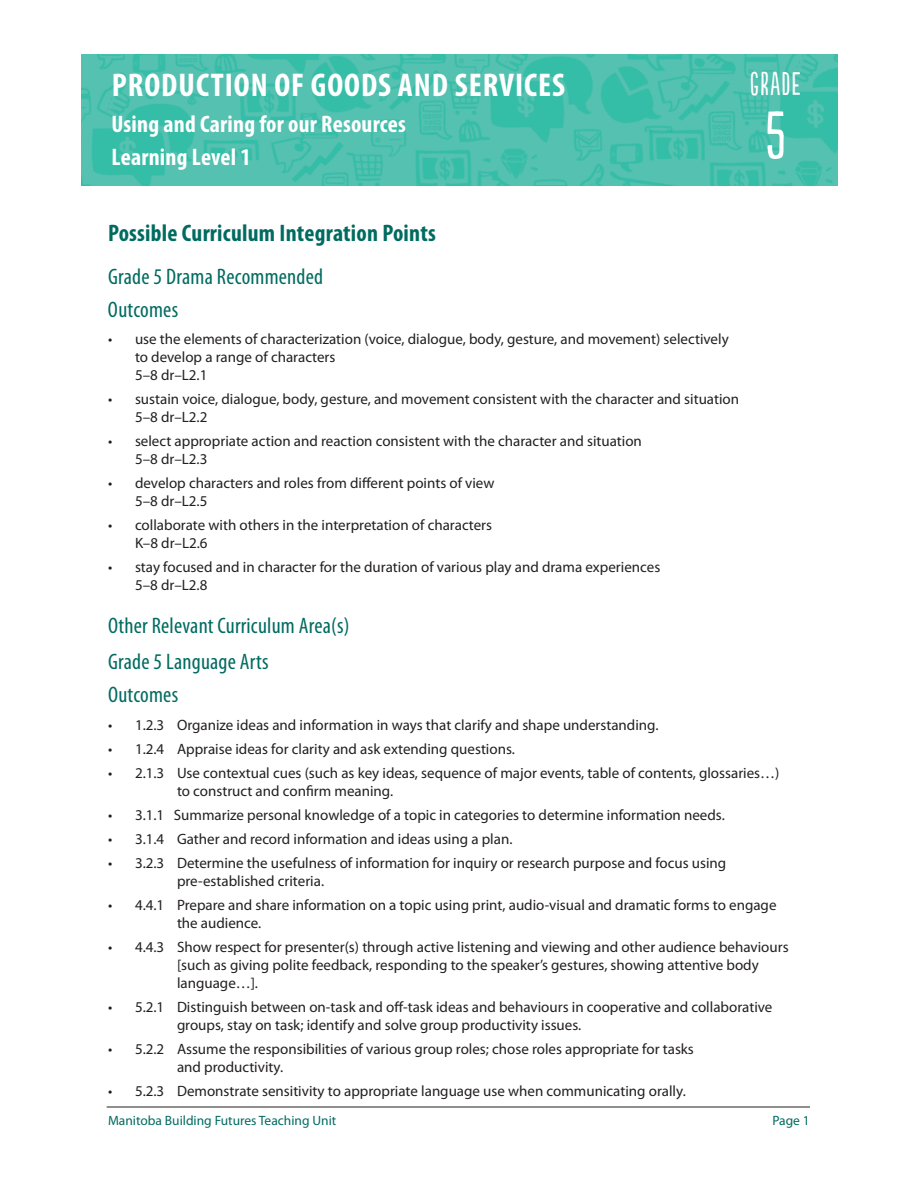
<style>
.page{position:relative;width:918px;height:1188px;background:#fff}
.page>*{position:absolute;margin:0;border:0;box-sizing:border-box;transform-origin:0 0}
.t1{font:62.85px "Populaire";color:#fff}
.t2{font:700 condensed 33px "Myriad Pro";letter-spacing:.03em;color:#fff}
.t3{font:30.75px "Populaire";letter-spacing:.05em;color:#fff}
.t4{font:700 condensed 24px/33px "Myriad Pro";letter-spacing:.01em;color:#fff}
.t5{font:700 condensed 24px "Myriad Pro";letter-spacing:.01em;color:#006b60}
.t6{font:condensed 22.5px/33px "Myriad Pro";letter-spacing:.01em;color:#006b60}
.t7{font:15px/18px "Myriad Pro";color:#231f20}
.t8{font:13.5px "Myriad Pro";color:#006b60}
</style>
<div class="page">
<hr style="left:107px;top:1107px;width:703px;height:1px;background:#231f20">
<img style="left:81px;top:54px;width:756px;height:132px">
<h2 class="t2" style="left:112px;top:73px;width:455px">PRODUCTION OF GOODS AND SERVICES</h2>
<h3 class="t4" style="left:112px;top:109px;width:296px">Using and Caring for our Resources<br>Learning Level 1</h3>
<h3 class="t3" style="left:750px;top:67px;width:52px">GRADE</h3>
<h1 class="t1" style="left:765px;top:99px;width:22px">5</h1>
<h3 class="t5" style="left:108px;top:224px;width:329px">Possible Curriculum Integration Points</h3>
<h3 class="t6" style="left:108px;top:262px;width:217px">Grade 5 Drama Recommended<br>Outcomes</h3>
<p class="t7" style="left:135px;top:331px;width:595px;text-indent:-27px">• use the elements of characterization (voice, dialogue, body, gesture, and movement) selectively to develop a range of characters<br>5–8 dr–L2.1</p>
<p class="t7" style="left:135px;top:391px;width:606px;text-indent:-27px">• sustain voice, dialogue, body, gesture, and movement consistent with the character and situation<br>5–8 dr–L2.2</p>
<p class="t7" style="left:135px;top:434px;width:508px;text-indent:-27px">• select appropriate action and reaction consistent with the character and situation<br>5–8 dr–L2.3</p>
<p class="t7" style="left:135px;top:476px;width:361px;text-indent:-27px">• develop characters and roles from different points of view<br>5–8 dr–L2.5</p>
<p class="t7" style="left:135px;top:518px;width:359px;text-indent:-27px">• collaborate with others in the interpretation of characters<br>K–8 dr–L2.6</p>
<p class="t7" style="left:135px;top:560px;width:527px;text-indent:-27px">• stay focused and in character for the duration of various play and drama experiences<br>5–8 dr–L2.8</p>
<h3 class="t6" style="left:108px;top:611px;width:243px">Other Relevant Curriculum Area(s)</h3>
<h3 class="t6" style="left:108px;top:647px;width:162px">Grade 5 Language Arts<br>Outcomes</h3>
<p class="t7" style="left:108px;top:717px;width:552px">• 1.2.3 Organize ideas and information in ways that clarify and shape understanding.</p>
<p class="t7" style="left:108px;top:741px;width:408px">• 1.2.4 Appraise ideas for clarity and ask extending questions.</p>
<p class="t7" style="left:177px;top:765px;width:604px;text-indent:-69px">• 2.1.3 Use contextual cues (such as key ideas, sequence of major events, table of contents, glossaries…) to construct and confirm meaning.</p>
<p class="t7" style="left:108px;top:807px;width:618px">• 3.1.1 Summarize personal knowledge of a topic in categories to determine information needs.</p>
<p class="t7" style="left:108px;top:831px;width:406px">• 3.1.4 Gather and record information and ideas using a plan.</p>
<p class="t7" style="left:177px;top:855px;width:551px;text-indent:-69px">• 3.2.3 Determine the usefulness of information for inquiry or research purpose and focus using pre-established criteria.</p>
<p class="t7" style="left:177px;top:897px;width:601px;text-indent:-69px">• 4.4.1 Prepare and share information on a topic using print, audio-visual and dramatic forms to engage the audience.</p>
<p class="t7" style="left:177px;top:939px;width:613px;text-indent:-69px">• 4.4.3 Show respect for presenter(s) through active listening and viewing and other audience behaviours [such as giving polite feedback, responding to the speaker’s gestures, showing attentive body language…].</p>
<p class="t7" style="left:177px;top:999px;width:597px;text-indent:-69px">• 5.2.1 Distinguish between on-task and off-task ideas and behaviours in cooperative and collaborative groups, stay on task; identify and solve group productivity issues.</p>
<p class="t7" style="left:177px;top:1041px;width:518px;text-indent:-69px">• 5.2.2 Assume the responsibilities of various group roles; chose roles appropriate for tasks and productivity.</p>
<p class="t7" style="left:108px;top:1083px;width:579px">• 5.2.3 Demonstrate sensitivity to appropriate language use when communicating orally.</p>
<p class="t8" style="left:108px;top:1115px;width:230px">Manitoba Building Futures Teaching Unit</p>
<p class="t8" style="left:772px;top:1115px;width:39px">Page 1</p>
</div>
